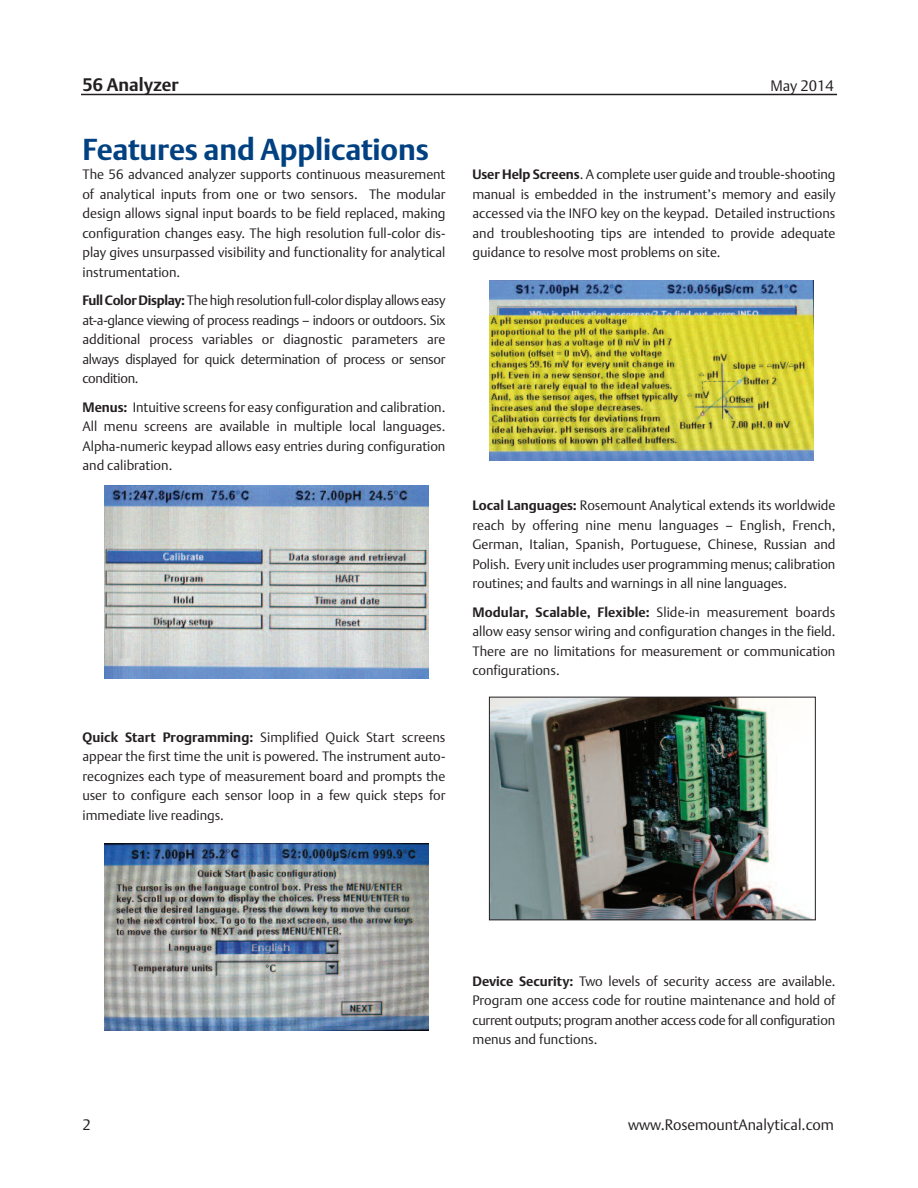
<style>
.page{position:relative;width:918px;height:1188px;background:#fff}
.page>*{position:absolute;margin:0;border:0;box-sizing:border-box;transform-origin:0 0}
.t1{font:700 30px "DTL Argo T";letter-spacing:-.005em;color:#014181}
.t2{font:700 18px "DTL Argo T";color:#231f20}
.t3{font:15px "DTL Argo T Light";color:#231f20}
.t4{font:13.5px/19.5px "DTL Argo T Light";color:#231f20;text-align:justify}
.t5{font:700 13.5px "DTL Argo T";letter-spacing:.01em;color:#231f20}
.s1{font-family:"DTL Argo T";font-weight:700}
.s2{font-family:"DTL Argo T Light";font-weight:400}
</style>
<div class="page">
<hr style="left:81px;top:94px;width:756px;height:1px;background:#231f20">
<img style="left:104px;top:843px;width:324px;height:188px">
<img style="left:489px;top:280px;width:324px;height:180px">
<img style="left:491px;top:699px;width:320px;height:219px">
<div style="left:489px;top:697px;width:327px;height:223px;border:1px solid #231f20"></div>
<img style="left:104px;top:486px;width:324px;height:193px">
<h2 class="t2" style="left:82px;top:74px;width:98px">56 Analyzer</h2>
<p class="t3" style="left:771px;top:77px;width:65px">May 2014</p>
<h1 class="t1" style="left:82px;top:132px;width:348px">Features and Applications</h1>
<p class="t4" style="left:82px;top:165px;width:365px">The 56 advanced analyzer supports continuous measurement of analytical inputs from one or two sensors. The modular design allows signal input boards to be field replaced, making configuration changes easy. The high resolution full-color dis&shy;play gives unsurpassed visibility and functionality for analytical instrumentation.</p>
<p class="t4" style="left:83px;top:291px;width:365px"><span class="s1">FullColorDisplay:</span>Thehighresolutionfull-colordisplay allowseasy at-a-glance viewing of process readings – indoors or outdoors. Six additional process variables or diagnostic parameters are always displayed for quick determination of process or sensor condition.</p>
<p class="t4" style="left:83px;top:397px;width:365px"><span class="s1">Menus:</span> Intuitive screens for easy configuration and calibration.<br>All menu screens are available in multiple local languages.<br>Alpha-numeric keypad allows easy entries during configuration and calibration.</p>
<p class="t4" style="left:83px;top:727px;width:365px"><span class="s1">Quick Start Programming:</span> Simplified Quick Start screens appear the first time the unit is powered. The instrument auto&shy;recognizes each type of measurement board and prompts the user to configure each sensor loop in a few quick steps for immediate live readings.</p>
<p class="t4" style="left:472px;top:165px;width:365px"><span class="s1">User Help Screens</span>. A complete user guide and trouble-shooting manual is embedded in the instrument’s memory and easily accessed via the INFO key on the keypad. Detailed instructions and troubleshooting tips are intended to provide adequate guidance to resolve most problems on site.</p>
<p class="t4" style="left:472px;top:496px;width:365px"><span class="s1">Local Languages:</span> Rosemount Analytical extends its worldwide reach by offering nine menu languages – English, French, German, Italian, Spanish, Portuguese, Chinese, Russian and Polish. Every unit includes user programming menus; calibration routines; and faults and warnings in all nine languages.</p>
<p class="t5" style="left:472px;top:604px;width:364px">Modular, Scalable, Flexible: <span class="s2">Slide-in measurement boards</span></p>
<p class="t4" style="left:472px;top:622px;width:365px">allow easy sensor wiring and configuration changes in the field.<br>There are no limitations for measurement or communication configurations.</p>
<p class="t4" style="left:472px;top:971px;width:365px"><span class="s1">Device Security:</span> Two levels of security access are available.<br>Program one access code for routine maintenance and hold of current outputs; program another access code for all configuration menus and functions.</p>
<p class="t3" style="left:83px;top:1116px;width:10px">2</p>
<p class="t3" style="left:628px;top:1116px;width:208px">www.RosemountAnalytical.com</p>
</div>
